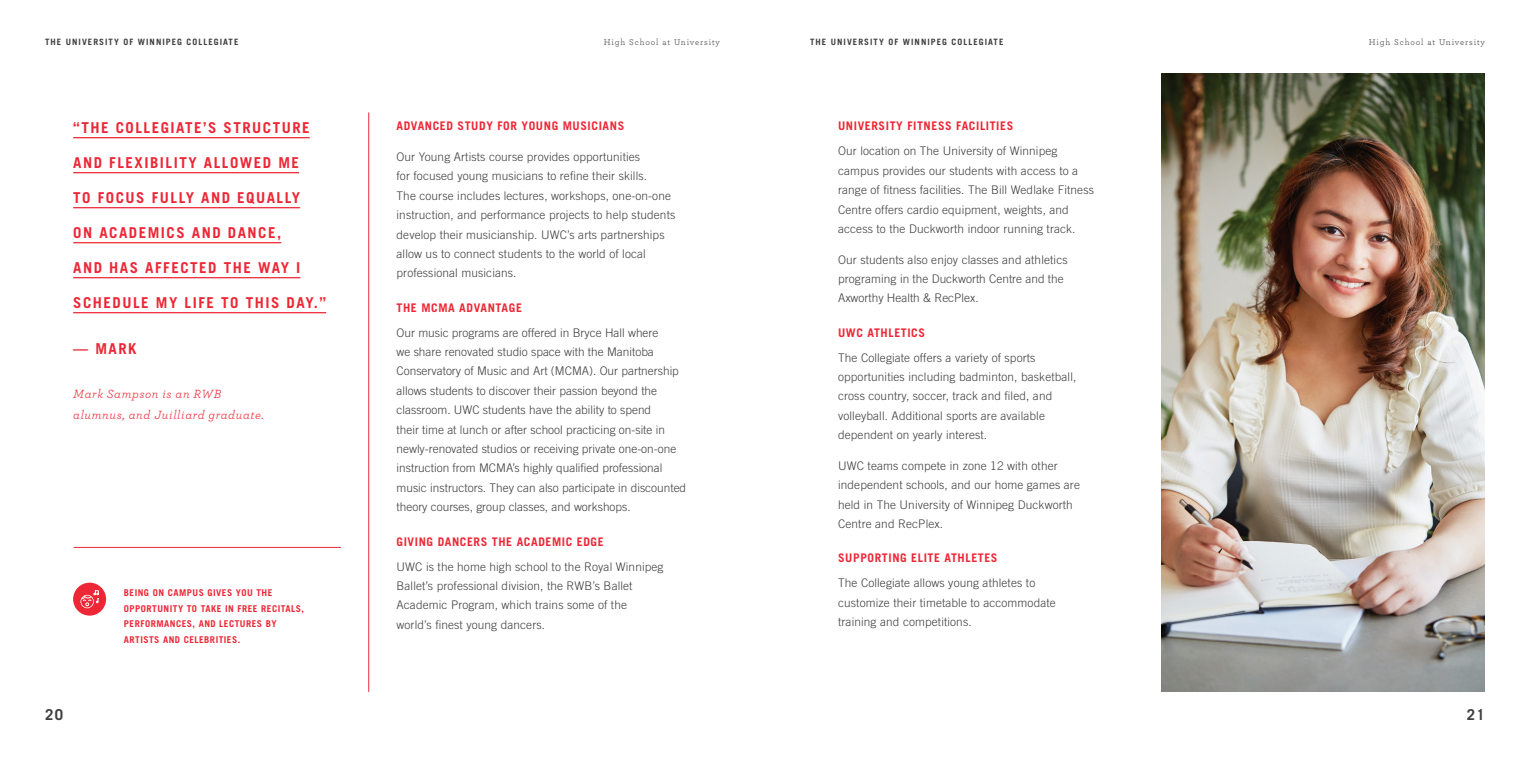
<style>
.page{position:relative;width:1530px;height:765px;background:#fff}
.page>*{position:absolute;margin:0;border:0;box-sizing:border-box;transform-origin:0 0}
.t1{font:700 15px "Trade Gothic LT Std";letter-spacing:.1em;color:#ed2736}
.t2{font:700 15px "Trade Gothic LT Std";color:#3e3e3f}
.t3{font:italic 12.5px/21.2px "Archer";letter-spacing:.05em;color:#ed2736}
.t4{font:300 11.88px/19.4px "Trade Gothic LT Std";letter-spacing:.01em;color:#3e3e3f}
.t5{font:700 11.88px "Trade Gothic LT Std";letter-spacing:.05em;color:#ed2736}
.t6{font:700 9.38px/15.6px "Trade Gothic LT Std";letter-spacing:.05em;color:#ed2736}
.t7{font:700 8.75px "Trade Gothic LT Std";letter-spacing:.12em;color:#3e3e3f}
.t8{font:8.75px "Archer";letter-spacing:.1em;color:#3e3e3f}
</style>
<div class="page">
<img style="left:1162px;top:73px;width:323px;height:619px">
<hr style="left:73px;top:137px;width:237px;height:1px;background:#ed2736">
<hr style="left:73px;top:172px;width:226px;height:1px;background:#ed2736">
<hr style="left:73px;top:207px;width:227px;height:1px;background:#ed2736">
<hr style="left:73px;top:242px;width:208px;height:1px;background:#ed2736">
<hr style="left:73px;top:277px;width:227px;height:1px;background:#ed2736">
<hr style="left:73px;top:312px;width:253px;height:1px;background:#ed2736">
<div style="left:73px;top:583px;width:33px;height:33px;background:#ed2736;border-radius:50%"></div>
<svg style="left:80px;top:590px;width:19px;height:18px"></svg>
<hr style="left:74px;top:547px;width:267px;height:1px;background:#ed2736">
<hr style="left:368px;top:112px;width:1px;height:580px;background:#ed2736">
<p class="t8" style="left:604px;top:36px;width:118px">High School at University</p>
<p class="t7" style="left:810px;top:36px;width:195px">THE UNIVERSITY OF WINNIPEG COLLEGIATE</p>
<p class="t7" style="left:45px;top:36px;width:195px">THE UNIVERSITY OF WINNIPEG COLLEGIATE</p>
<p class="t8" style="left:1369px;top:36px;width:118px">High School at University</p>
<p class="t1" style="left:73px;top:118px;width:238px">“THE COLLEGIATE’S STRUCTURE</p>
<p class="t1" style="left:73px;top:153px;width:227px">AND FLEXIBILITY ALLOWED ME</p>
<p class="t1" style="left:73px;top:188px;width:228px">TO FOCUS FULLY AND EQUALLY</p>
<p class="t1" style="left:73px;top:223px;width:210px">ON ACADEMICS AND DANCE,</p>
<p class="t1" style="left:73px;top:258px;width:229px">AND HAS AFFECTED THE WAY I</p>
<p class="t1" style="left:73px;top:293px;width:255px">SCHEDULE MY LIFE TO THIS DAY.”</p>
<p class="t1" style="left:73px;top:339px;width:65px">— MARK</p>
<p class="t3" style="left:73px;top:382px;width:192px">Mark Sampson is an RWB alumnus, and Juilliard graduate.</p>
<p class="t6" style="left:124px;top:585px;width:182px">BEING ON CAMPUS GIVES YOU THE<br>OPPORTUNITY TO TAKE IN FREE RECITALS,<br>PERFORMANCES, AND LECTURES BY<br>ARTISTS AND CELEBRITIES.</p>
<p class="t5" style="left:397px;top:119px;width:229px">ADVANCED STUDY FOR YOUNG MUSICIANS</p>
<p class="t4" style="left:397px;top:147px;width:280px">Our Young Artists course provides opportunities<br>for focused young musicians to refine their skills.<br>The course includes lectures, workshops, one-on-one instruction, and performance projects to help students develop their musicianship. UWC’s arts partnerships allow us to connect students to the world of local professional musicians.</p>
<p class="t5" style="left:397px;top:300px;width:127px">THE MCMA ADVANTAGE</p>
<p class="t4" style="left:397px;top:323px;width:291px">Our music programs are offered in Bryce Hall where<br>we share renovated studio space with the Manitoba Conservatory of Music and Art (MCMA). Our partnership allows students to discover their passion beyond the classroom. UWC students have the ability to spend<br>their time at lunch or after school practicing on-site in newly-renovated studios or receiving private one-on-one instruction from MCMA’s highly qualified professional music instructors. They can also participate in discounted theory courses, group classes, and workshops.</p>
<p class="t5" style="left:397px;top:534px;width:209px">GIVING DANCERS THE ACADEMIC EDGE</p>
<p class="t4" style="left:397px;top:556px;width:268px">UWC is the home high school to the Royal Winnipeg Ballet’s professional division, the RWB’s Ballet Academic Program, which trains some of the world’s finest young dancers.</p>
<p class="t5" style="left:838px;top:119px;width:177px">UNIVERSITY FITNESS FACILITIES</p>
<p class="t4" style="left:838px;top:141px;width:257px">Our location on The University of Winnipeg campus provides our students with access to a range of fitness facilities. The Bill Wedlake Fitness Centre offers cardio equipment, weights, and access to the Duckworth indoor running track.</p>
<p class="t4" style="left:838px;top:250px;width:231px">Our students also enjoy classes and athletics programing in the Duckworth Centre and the<br>Axworthy Health &amp; RecPlex.</p>
<p class="t5" style="left:838px;top:325px;width:88px">UWC ATHLETICS</p>
<p class="t4" style="left:838px;top:348px;width:240px">The Collegiate offers a variety of sports opportunities including badminton, basketball, cross country, soccer, track and filed, and volleyball. Additional sports are available dependent on yearly interest.</p>
<p class="t4" style="left:838px;top:456px;width:243px">UWC teams compete in zone 12 with other independent schools, and our home games are held in The University of Winnipeg Duckworth Centre and RecPlex.</p>
<p class="t5" style="left:838px;top:551px;width:161px">SUPPORTING ELITE ATHLETES</p>
<p class="t4" style="left:838px;top:573px;width:219px">The Collegiate allows young athletes to customize their timetable to accommodate training and competitions.</p>
<p class="t2" style="left:45px;top:705px;width:20px">20</p>
<p class="t2" style="left:1467px;top:706px;width:20px">21</p>
</div>
